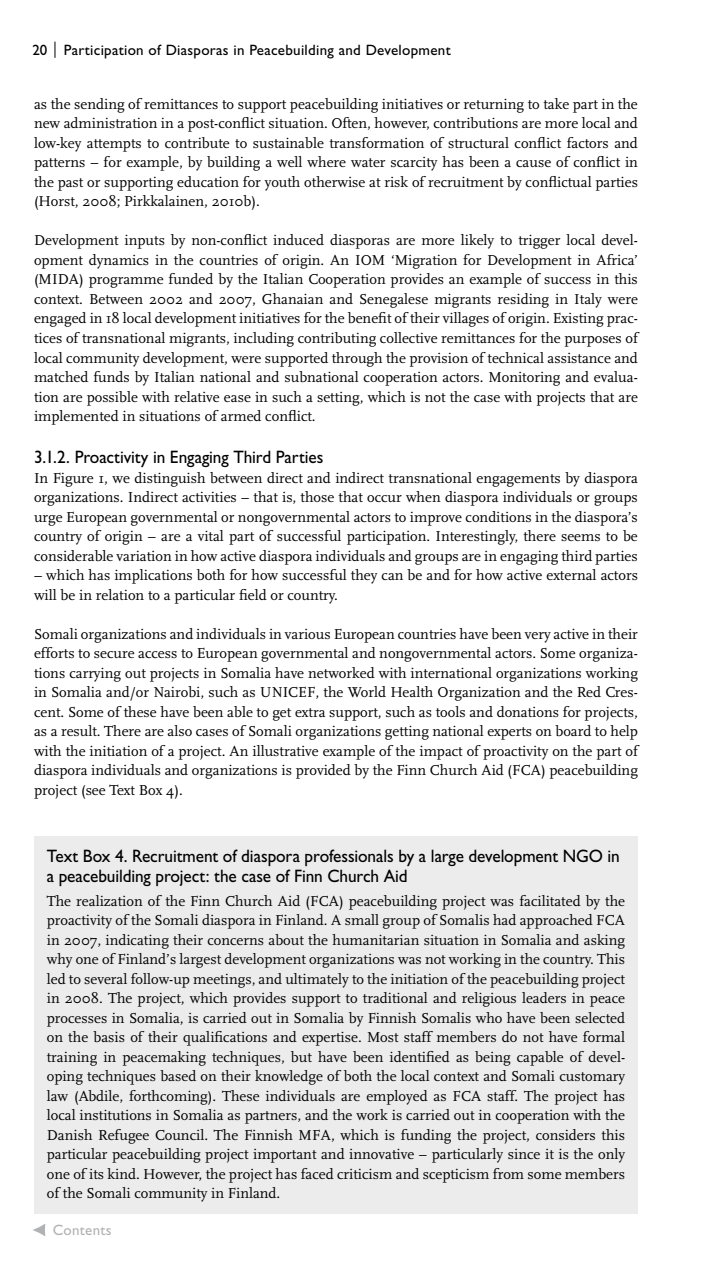
<style>
.page{position:relative;width:723px;height:1263px;background:#fff}
.page>*{position:absolute;margin:0;border:0;box-sizing:border-box;transform-origin:0 0}
.t1{font:18px/19.5px "Gill Sans";letter-spacing:-.005em;color:#000;scale:.96 1}
.t2{font:15px/19.5px "Scala";color:#000;text-align:justify}
.t3{font:15px "Gill Sans";letter-spacing:.02em;color:#000}
.t4{font:15px "Gill Sans";letter-spacing:.02em;color:#b1b2b4}
</style>
<div class="page">
<svg style="left:55px;top:42px;width:1px;height:16px"></svg>
<svg style="left:33px;top:1224px;width:12px;height:12px"></svg>
<div style="left:34px;top:836px;width:604px;height:377px;background:#ececed"></div>
<p class="t3" style="left:32px;top:41px;width:420px">20 Participation of Diasporas in Peacebuilding and Development</p>
<p class="t2" style="left:34px;top:95px;width:605px">as the sending of remittances to support peacebuilding initiatives or returning to take part in the new administration in a post-conflict situation. Often, however, contributions are more local and low-key attempts to contribute to sustainable transformation of structural conflict factors and patterns – for example, by building a well where water scarcity has been a cause of conflict in the past or supporting education for youth otherwise at risk of recruitment by conflictual parties (Horst, 2008; Pirkkalainen, 2010b).</p>
<p class="t2" style="left:34px;top:231px;width:605px">Development inputs by non-conflict induced diasporas are more likely to trigger local devel&shy;opment dynamics in the countries of origin. An IOM ‘Migration for Development in Africa’ (MIDA) programme funded by the Italian Cooperation provides an example of success in this context. Between 2002 and 2007, Ghanaian and Senegalese migrants residing in Italy were engaged in 18 local development initiatives for the benefit of their villages of origin. Existing prac&shy;tices of transnational migrants, including contributing collective remittances for the purposes of local community development, were supported through the provision of technical assistance and matched funds by Italian national and subnational cooperation actors. Monitoring and evalua&shy;tion are possible with relative ease in such a setting, which is not the case with projects that are implemented in situations of armed conflict.</p>
<p class="t1" style="left:34px;top:447px;width:303px">3.1.2. Proactivity in Engaging Third Parties</p>
<p class="t2" style="left:34px;top:468px;width:605px">In Figure 1, we distinguish between direct and indirect transnational engagements by diaspora organizations. Indirect activities – that is, those that occur when diaspora individuals or groups urge European governmental or nongovernmental actors to improve conditions in the diaspora’s country of origin – are a vital part of successful participation. Interestingly, there seems to be considerable variation in how active diaspora individuals and groups are in engaging third parties</p>
<p class="t2" style="left:34px;top:566px;width:605px">– which has implications both for how successful they can be and for how active external actors will be in relation to a particular field or country.</p>
<p class="t2" style="left:34px;top:624px;width:605px">Somali organizations and individuals in various European countries have been very active in their efforts to secure access to European governmental and nongovernmental actors. Some organiza&shy;tions carrying out projects in Somalia have networked with international organizations working in Somalia and/or Nairobi, such as UNICEF, the World Health Organization and the Red Cres&shy;cent. Some of these have been able to get extra support, such as tools and donations for projects, as a result. There are also cases of Somali organizations getting national experts on board to help with the initiation of a project. An illustrative example of the impact of proactivity on the part of diaspora individuals and organizations is provided by the Finn Church Aid (FCA) peacebuilding project (see Text Box 4).</p>
<p class="t1" style="left:47px;top:847px;width:598px">Text Box 4. Recruitment of diaspora professionals by a large development NGO in a peacebuilding project: the case of Finn Church Aid</p>
<p class="t2" style="left:47px;top:891px;width:580px">The realization of the Finn Church Aid (FCA) peacebuilding project was facilitated by the proactivity of the Somali diaspora in Finland. A small group of Somalis had approached FCA in 2007, indicating their concerns about the humanitarian situation in Somalia and asking why one of Finland’s largest development organizations was not working in the country. This led to several follow-up meetings, and ultimately to the initiation of the peacebuilding project in 2008. The project, which provides support to traditional and religious leaders in peace processes in Somalia, is carried out in Somalia by Finnish Somalis who have been selected on the basis of their qualifications and expertise. Most staff members do not have formal training in peacemaking techniques, but have been identified as being capable of devel&shy;oping techniques based on their knowledge of both the local context and Somali customary law (Abdile, forthcoming). These individuals are employed as FCA staff. The project has local institutions in Somalia as partners, and the work is carried out in cooperation with the Danish Refugee Council. The Finnish MFA, which is funding the project, considers this particular peacebuilding project important and innovative – particularly since it is the only one of its kind. However, the project has faced criticism and scepticism from some members of the Somali community in Finland.</p>
<p class="t4" style="left:53px;top:1221px;width:60px">Contents</p>
</div>
